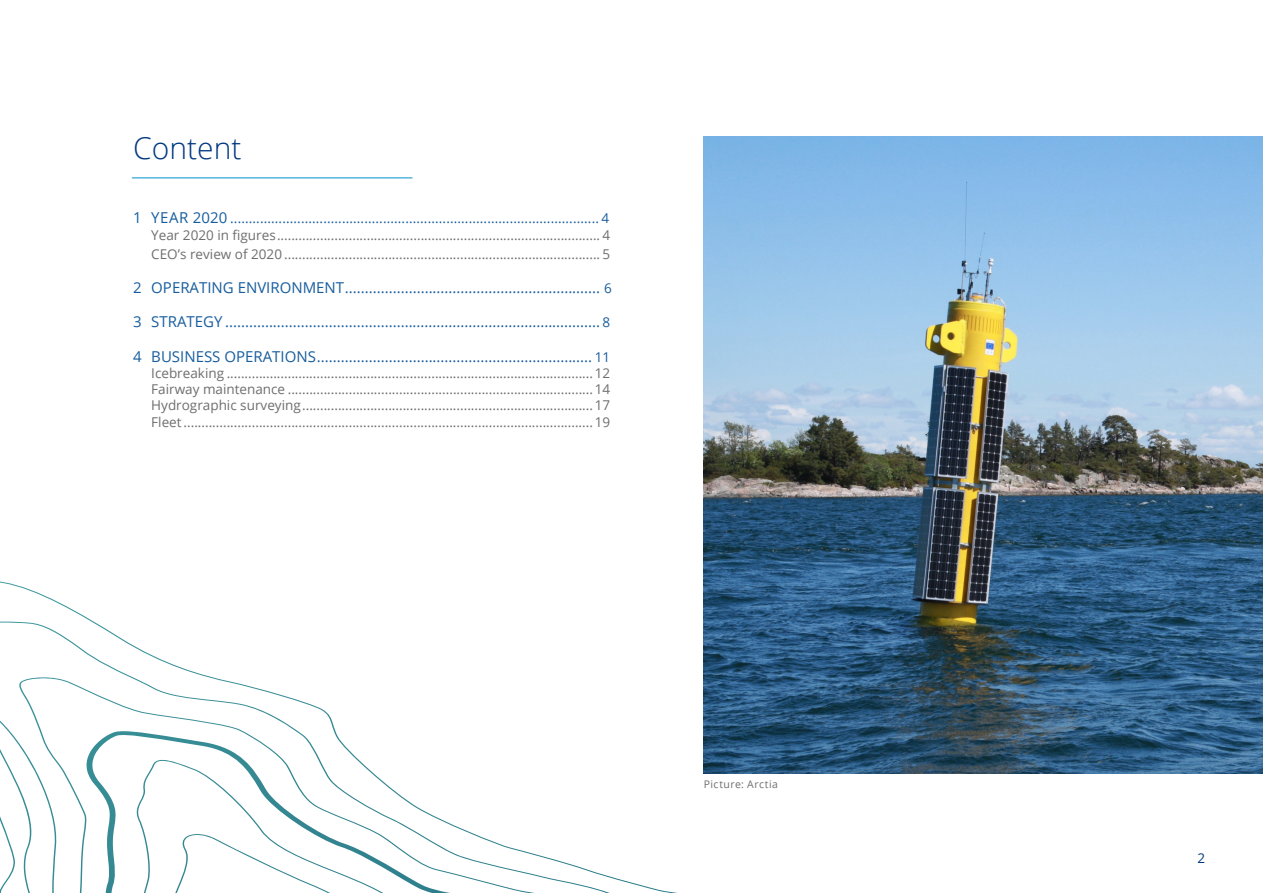
<style>
.page{position:relative;width:1263px;height:893px;background:#fff}
.page>*{position:absolute;margin:0;border:0;box-sizing:border-box;transform-origin:0 0}
.Otsikko_3{font:300 30px "Open Sans";color:#003881}
.t1{font:15px "Open Sans";color:#175d9e}
.t2{font:13.5px "Open Sans";color:#6e6e6e}
.t3{font:13.5px "Open Sans";color:#175d9e}
.t4{font:13.5px "Open Sans";color:#003882}
.base_indent{font:10.5px "Open Sans";letter-spacing:.04em;color:#6e6e6e}
.s1{font-size:15px}
.s2{font-size:13.5px}
</style>
<div class="page">
<svg style="left:0;top:582px;width:677px;height:311px"></svg>
<hr style="left:132px;top:177px;width:280px;height:2px;background:#57b5e0">
<img style="left:704px;top:136px;width:559px;height:638px">
<p class="Otsikko_3" style="left:133px;top:128px;width:110px">Content</p>
<h3 class="t3" style="left:133px;top:209px;width:477px"><span class="s1">1 YEAR 2020</span> ................................................................................................... 4</h3>
<p class="t2" style="left:151px;top:225px;width:461px">Year 2020 in figures.......................................................................................... 4</p>
<p class="t2" style="left:151px;top:245px;width:461px">CEO’s review of 2020 ........................................................................................ 5</p>
<p class="t1" style="left:133px;top:278px;width:480px">2 OPERATING ENVIRONMENT................................................................ <span class="s2">6</span></p>
<p class="t1" style="left:133px;top:312px;width:479px">3 STRATEGY .............................................................................................. <span class="s2">8</span></p>
<p class="t1" style="left:133px;top:346px;width:479px">4 BUSINESS OPERATIONS..................................................................... <span class="s2">11</span></p>
<p class="t2" style="left:151px;top:364px;width:461px">Icebreaking ......................................................................................................12</p>
<p class="t2" style="left:151px;top:380px;width:461px">Fairway maintenance .....................................................................................14</p>
<p class="t2" style="left:151px;top:396px;width:461px">Hydrographic surveying.................................................................................17</p>
<p class="t2" style="left:151px;top:412px;width:461px">Fleet..................................................................................................................19</p>
<p class="base_indent" style="left:704px;top:777px;width:76px">Picture: Arctia</p>
<p class="t4" style="left:1197px;top:849px;width:9px">2</p>
</div>
